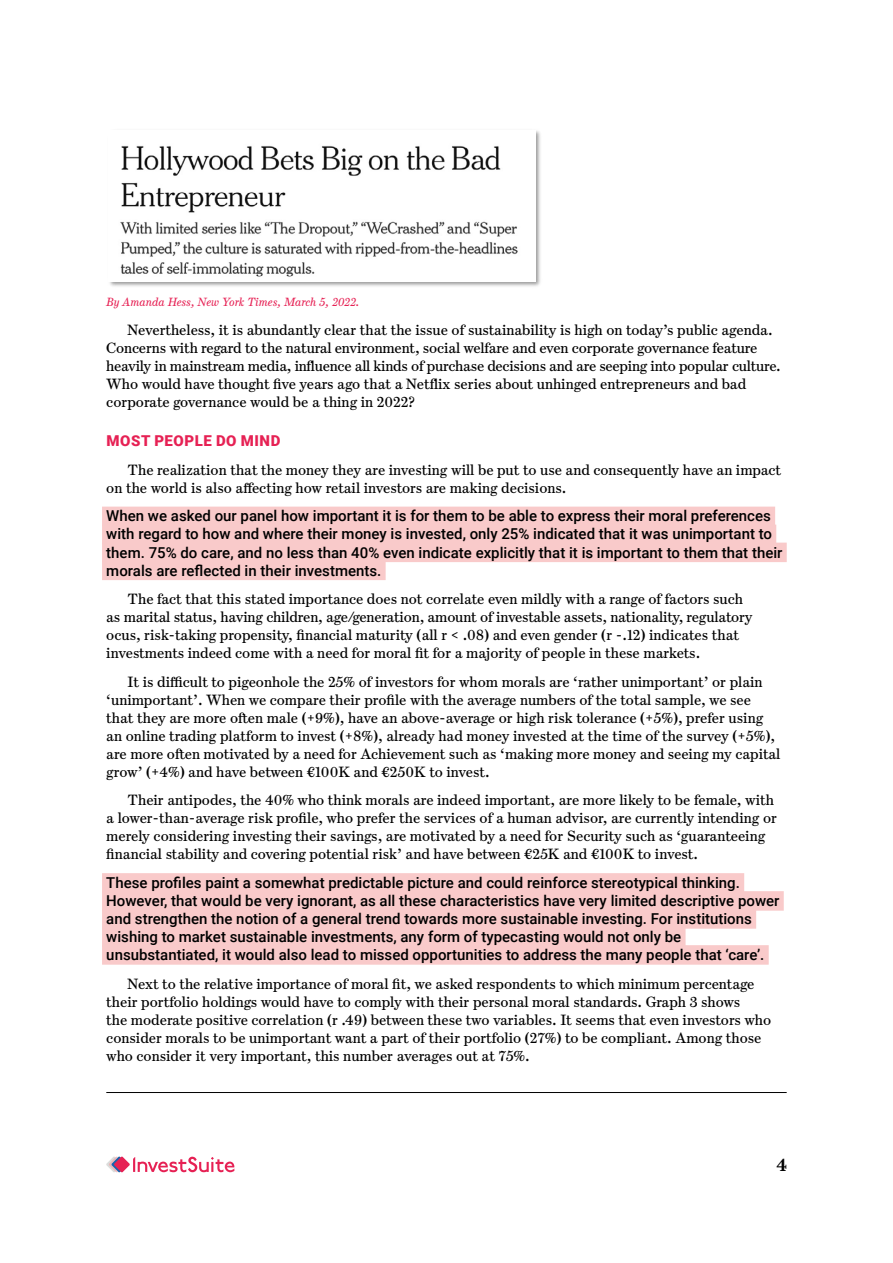
<style>
.page{position:relative;width:893px;height:1263px;background:#fff}
.page>*{position:absolute;margin:0;border:0;box-sizing:border-box;transform-origin:0 0}
.t1{font:700 18px "Escrow Text";color:#000}
.t2{font:15px/18px "Escrow Text";color:#000}
.t3{font:500 15px/18px "Roboto";color:#000}
.t4{font:900 15px "Roboto";letter-spacing:.035em;color:#e62154}
.t5{font:italic 12px "Escrow Text";color:#e62154}
</style>
<div class="page">
<div style="left:102px;top:507px;width:673px;height:19px;background:#f9caca"></div>
<div style="left:102px;top:525px;width:674px;height:19px;background:#f9caca"></div>
<div style="left:102px;top:543px;width:685px;height:19px;background:#f9caca"></div>
<div style="left:102px;top:561px;width:284px;height:19px;background:#f9caca"></div>
<div style="left:102px;top:873px;width:642px;height:20px;background:#f9caca"></div>
<div style="left:102px;top:891px;width:682px;height:20px;background:#f9caca"></div>
<div style="left:102px;top:909px;width:654px;height:20px;background:#f9caca"></div>
<div style="left:102px;top:927px;width:584px;height:20px;background:#f9caca"></div>
<div style="left:102px;top:945px;width:667px;height:20px;background:#f9caca"></div>
<img style="left:110px;top:131px;width:431px;height:156px">
<img style="left:110px;top:131px;width:425px;height:150px">
<hr style="left:106px;top:1092px;width:681px;height:1px;background:#000">
<svg style="left:106px;top:1157px;width:128px;height:15px"></svg>
<p class="t5" style="left:106px;top:295px;width:255px">By Amanda Hess, New York Times, March 5, 2022.</p>
<p class="t2" style="left:106px;top:320px;width:676px;text-indent:21px">Nevertheless, it is abundantly clear that the issue of sustainability is high on today’s public agenda.<br>Concerns with regard to the natural environment, social welfare and even corporate governance feature heavily in mainstream media, influence all kinds of purchase decisions and are seeping into popular culture.<br>Who would have thought five years ago that a Netflix series about unhinged entrepreneurs and bad corporate governance would be a thing in 2022?</p>
<p class="t4" style="left:107px;top:430px;width:175px">MOST PEOPLE DO MIND</p>
<p class="t2" style="left:106px;top:460px;width:676px;text-indent:21px">The realization that the money they are investing will be put to use and consequently have an impact on the world is also affecting how retail investors are making decisions.</p>
<p class="t3" style="left:106px;top:507px;width:678px">When we asked our panel how important it is for them to be able to express their moral preferences with regard to how and where their money is invested, only 25% indicated that it was unimportant to them. 75% do care, and no less than 40% even indicate explicitly that it is important to them that their morals are reflected in their investments.</p>
<p class="t2" style="left:106px;top:589px;width:648px;text-indent:21px">The fact that this stated importance does not correlate even mildly with a range of factors such as marital status, having children, age/generation, amount of investable assets, nationality, regulatory ocus, risk-taking propensity, financial maturity (all r &lt; .08) and even gender (r -.12) indicates that investments indeed come with a need for moral fit for a majority of people in these markets.</p>
<p class="t2" style="left:106px;top:672px;width:676px;text-indent:21px">It is difficult to pigeonhole the 25% of investors for whom morals are ‘rather unimportant’ or plain ‘unimportant’. When we compare their profile with the average numbers of the total sample, we see that they are more often male (+9%), have an above-average or high risk tolerance (+5%), prefer using an online trading platform to invest (+8%), already had money invested at the time of the survey (+5%), are more often motivated by a need for Achievement such as ‘making more money and seeing my capital grow’ (+4%) and have between €100K and €250K to invest.</p>
<p class="t2" style="left:106px;top:791px;width:672px;text-indent:21px">Their antipodes, the 40% who think morals are indeed important, are more likely to be female, with a lower-than-average risk profile, who prefer the services of a human advisor, are currently intending or merely considering investing their savings, are motivated by a need for Security such as ‘guaranteeing financial stability and covering potential risk’ and have between €25K and €100K to invest.</p>
<p class="t3" style="left:106px;top:873px;width:675px">These profiles paint a somewhat predictable picture and could reinforce stereotypical thinking.<br>However, that would be very ignorant, as all these characteristics have very limited descriptive power and strengthen the notion of a general trend towards more sustainable investing. For institutions wishing to market sustainable investments, any form of typecasting would not only be unsubstantiated, it would also lead to missed opportunities to address the many people that ‘care’.</p>
<p class="t2" style="left:106px;top:974px;width:666px;text-indent:21px">Next to the relative importance of moral fit, we asked respondents to which minimum percentage their portfolio holdings would have to comply with their personal moral standards. Graph 3 shows<br>the moderate positive correlation (r .49) between these two variables. It seems that even investors who consider morals to be unimportant want a part of their portfolio (27%) to be compliant. Among those who consider it very important, this number averages out at 75%.</p>
<p class="t1" style="left:776px;top:1153px;width:13px">4</p>
</div>
